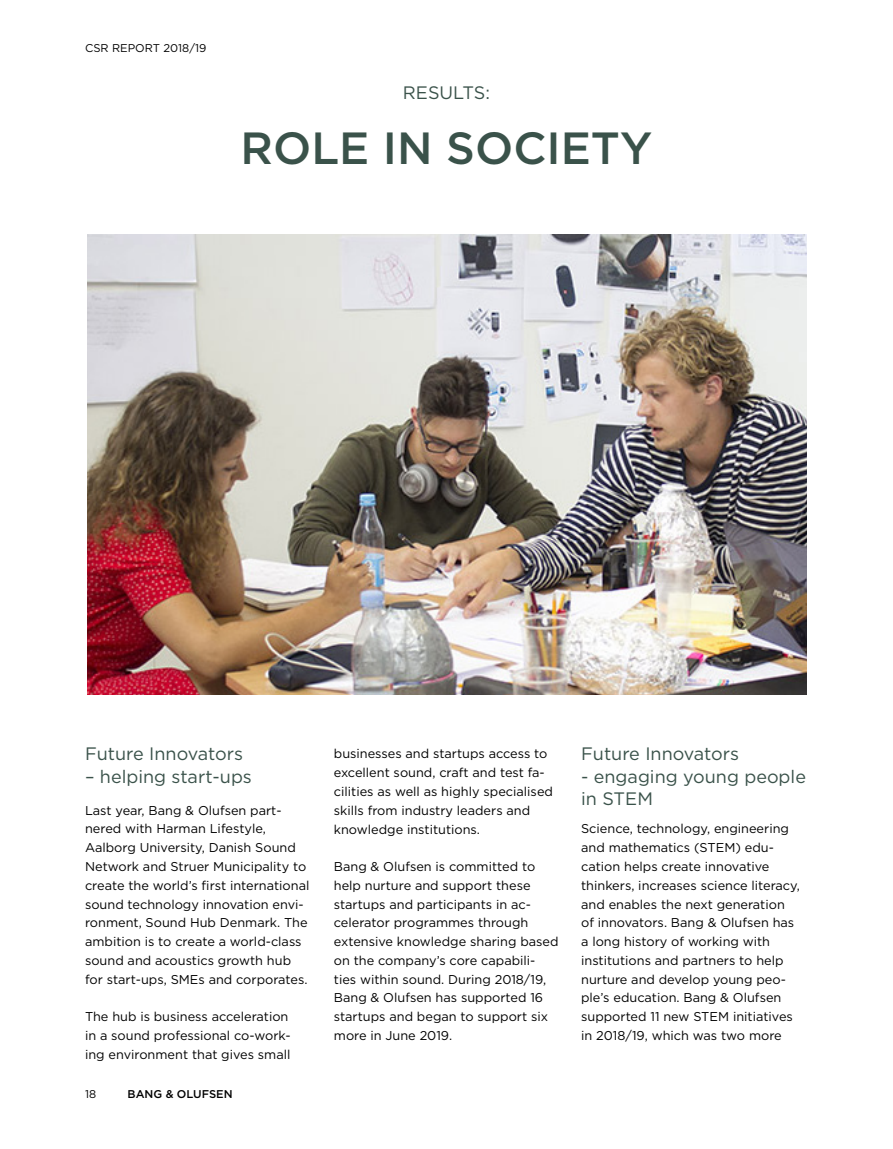
<style>
.page{position:relative;width:893px;height:1149px;background:#fff}
.page>*{position:absolute;margin:0;border:0;box-sizing:border-box;transform-origin:0 0}
.t1{font:500 45px "Gotham";color:#3a524a}
.t2{font:18px/22.5px "Gotham";color:#3a524a}
.t3{font:12.75px/18.8px "Gotham";color:#000}
.t4{font:11.25px "Gotham";color:#000}
.t5{font:500 11.25px "Gotham";color:#000}
</style>
<div class="page">
<img style="left:87px;top:234px;width:719px;height:460px">
<p class="t4" style="left:85px;top:40px;width:123px">CSR REPORT 2018/19</p>
<h2 class="t2" style="left:403px;top:81px;width:89px">RESULTS:</h2>
<h1 class="t1" style="left:241px;top:118px;width:413px">ROLE IN SOCIETY</h1>
<h2 class="t2" style="left:85px;top:742px;width:160px">Future Innovators</h2>
<h2 class="t2" style="left:85px;top:764px;width:168px">– helping start-ups</h2>
<p class="t3" style="left:85px;top:800px;width:226px">Last year, Bang &amp; Olufsen part&shy;nered with Harman Lifestyle, Aalborg University, Danish Sound Network and Struer Municipality to create the world’s first international sound technology innovation envi&shy;ronment, Sound Hub Denmark. The ambition is to create a world-class sound and acoustics growth hub for start-ups, SMEs and corporates.</p>
<p class="t3" style="left:85px;top:1006px;width:207px">The hub is business acceleration in a sound professional co-work&shy;ing environment that gives small</p>
<p class="t4" style="left:85px;top:1086px;width:13px">18</p>
<p class="t5" style="left:128px;top:1086px;width:107px">BANG &amp; OLUFSEN</p>
<p class="t3" style="left:334px;top:744px;width:221px">businesses and startups access to excellent sound, craft and test fa&shy;cilities as well as highly specialised skills from industry leaders and knowledge institutions.</p>
<p class="t3" style="left:334px;top:856px;width:226px">Bang &amp; Olufsen is committed to help nurture and support these startups and participants in ac&shy;celerator programmes through extensive knowledge sharing based on the company’s core capabili&shy;ties within sound. During 2018/19,<br>Bang &amp; Olufsen has supported 16 startups and began to support six more in June 2019.</p>
<h2 class="t2" style="left:581px;top:742px;width:160px">Future Innovators</h2>
<h2 class="t2" style="left:581px;top:764px;width:226px">- engaging young people in STEM</h2>
<p class="t3" style="left:581px;top:819px;width:220px">Science, technology, engineering and mathematics (STEM) edu&shy;cation helps create innovative thinkers, increases science literacy, and enables the next generation of innovators. Bang &amp; Olufsen has a long history of working with institutions and partners to help nurture and develop young peo&shy;ple’s education. Bang &amp; Olufsen supported 11 new STEM initiatives in 2018/19, which was two more</p>
</div>
